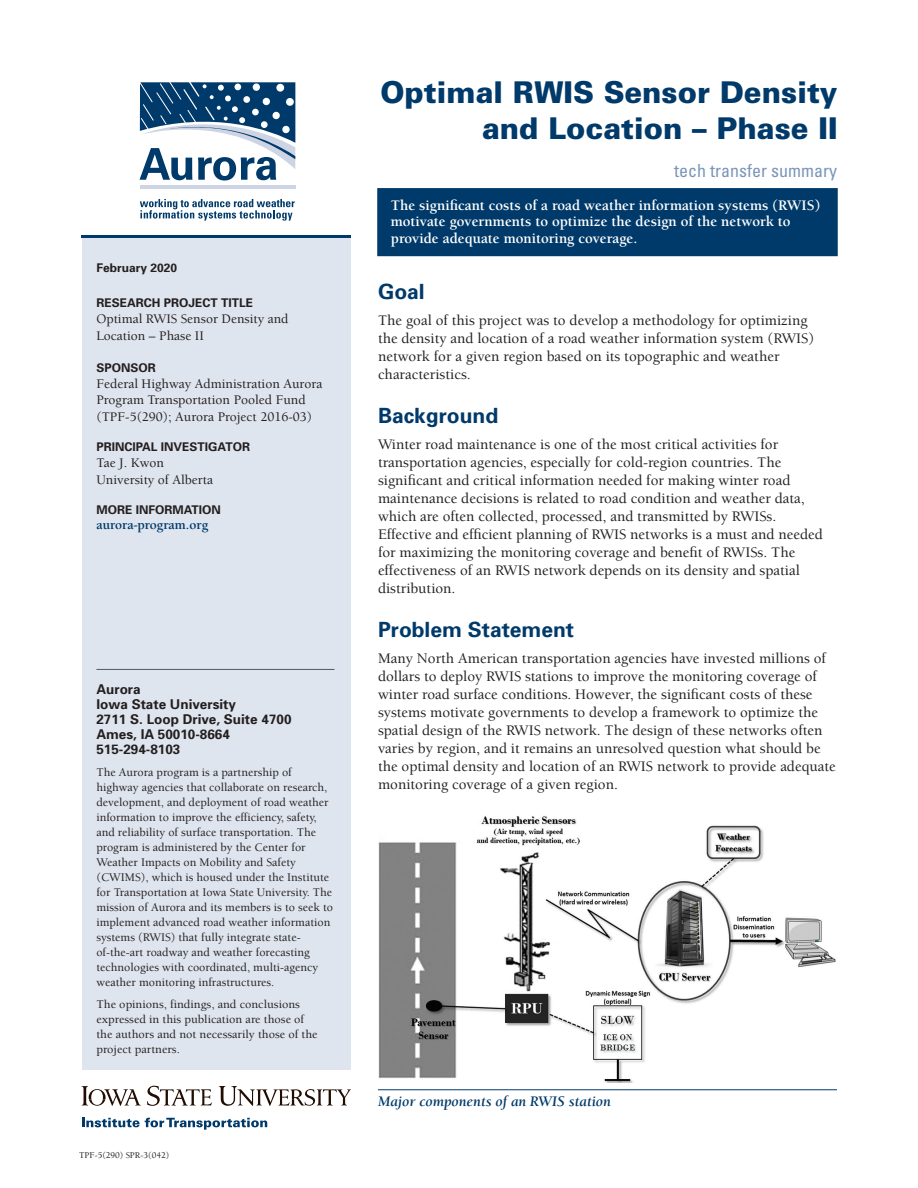
<style>
.page{position:relative;width:918px;height:1188px;background:#fff}
.page>*{position:absolute;margin:0;border:0;box-sizing:border-box;transform-origin:0 0}
.t1{font:900 30px/36px "Univers LT Std";color:#003a6a;text-align:right}
.Head_1{font:700 21px "Univers";color:#003a6a}
.tech_transfer_summar{font:condensed 18px "Univers";color:#7a95b8}
.Body_text{font:500 15px/18px "Berkeley Std";color:#231f20}
.pullout_sentence{font:700 15px/16.5px "Berkeley Std";color:#fff}
.t2{font:italic 700 15px "Berkeley Std";color:#003a6a}
.info{font:500 13.5px/16.2px "Berkeley Std";color:#231f20}
.address{font:700 13.5px "Univers";color:#231f20}
.info-2{font:700 13.5px "Berkeley Std";color:#003a6a}
.Aurora_summary{font:500 12px/15px "Berkeley Std";color:#231f20}
.label{font:700 12px "Univers";color:#231f20}
.date{font:700 12px "Univers";color:#231f20}
.Bird_Turd{font:500 9px "Berkeley Std";color:#231f20}
</style>
<div class="page">
<svg style="left:140px;top:199px;width:155px;height:22px"></svg>
<hr style="left:140px;top:186px;width:155px;height:3px;background:#cdd5e4">
<svg style="left:139px;top:82px;width:156px;height:99px"></svg>
<div style="left:377px;top:188px;width:461px;height:68px;background:#003a6a;border:2px solid #003a6a"></div>
<div style="left:82px;top:236px;width:268px;height:833px;background:#dfe5ee"></div>
<hr style="left:81px;top:235px;width:270px;height:3px;background:#003a6a">
<hr style="left:96px;top:669px;width:239px;height:1px;background:#57585a">
<svg style="left:82px;top:1086px;width:59px;height:20px"></svg>
<svg style="left:147px;top:1086px;width:65px;height:20px"></svg>
<svg style="left:219px;top:1086px;width:132px;height:20px"></svg>
<svg style="left:82px;top:1118px;width:185px;height:12px"></svg>
<img style="left:379px;top:816px;width:457px;height:267px">
<hr style="left:378px;top:1089px;width:459px;height:1px;background:#003a6a">
<p class="date" style="left:96px;top:260px;width:82px">February 2020</p>
<h1 class="label" style="left:96px;top:295px;width:158px">RESEARCH PROJECT TITLE</h1>
<p class="info" style="left:96px;top:311px;width:194px">Optimal RWIS Sensor Density and<br>Location – Phase II</p>
<h1 class="label" style="left:96px;top:360px;width:61px">SPONSOR</h1>
<p class="info" style="left:96px;top:376px;width:227px">Federal Highway Administration Aurora<br>Program Transportation Pooled Fund</p>
<p class="info" style="left:96px;top:409px;width:217px">(TPF-5(290); Aurora Project 2016-03)</p>
<h1 class="label" style="left:96px;top:439px;width:155px">PRINCIPAL INVESTIGATOR</h1>
<p class="info" style="left:96px;top:455px;width:69px">Tae J. Kwon</p>
<p class="info" style="left:96px;top:472px;width:118px">University of Alberta</p>
<h1 class="label" style="left:96px;top:502px;width:126px">MORE INFORMATION</h1>
<p class="info-2" style="left:96px;top:518px;width:113px">aurora-program.org</p>
<p class="address" style="left:96px;top:681px;width:46px">Aurora</p>
<p class="address" style="left:96px;top:696px;width:141px">Iowa State University</p>
<p class="address" style="left:96px;top:711px;width:197px">2711 S. Loop Drive, Suite 4700</p>
<p class="address" style="left:96px;top:726px;width:135px">Ames, IA 50010-8664</p>
<p class="address" style="left:96px;top:741px;width:86px">515-294-8103</p>
<p class="Aurora_summary" style="left:96px;top:765px;width:238px">The Aurora program is a partnership of highway agencies that collaborate on research, development, and deployment of road weather information to improve the efficiency, safety, and reliability of surface transportation. The program is administered by the Center for Weather Impacts on Mobility and Safety (CWIMS), which is housed under the Institute for Transportation at Iowa State University. The mission of Aurora and its members is to seek to implement advanced road weather information systems (RWIS) that fully integrate state&shy;of-the-art roadway and weather forecasting technologies with coordinated, multi-agency weather monitoring infrastructures.</p>
<p class="Aurora_summary" style="left:96px;top:997px;width:223px">The opinions, findings, and conclusions expressed in this publication are those of the authors and not necessarily those of the project partners.</p>
<p class="Bird_Turd" style="left:79px;top:1151px;width:92px">TPF-5(290) SPR-3(042)</p>
<p class="t1" style="left:380px;top:74px;width:459px">Optimal RWIS Sensor Density and Location – Phase II</p>
<p class="tech_transfer_summar" style="left:674px;top:159px;width:164px">tech transfer summary</p>
<p class="pullout_sentence" style="left:391px;top:197px;width:431px">The significant costs of a road weather information systems (RWIS) motivate governments to optimize the design of the network to provide adequate monitoring coverage.</p>
<h1 class="Head_1" style="left:378px;top:278px;width:48px">Goal</h1>
<p class="Body_text" style="left:378px;top:312px;width:438px">The goal of this project was to develop a methodology for optimizing the density and location of a road weather information system (RWIS) network for a given region based on its topographic and weather characteristics.</p>
<h1 class="Head_1" style="left:378px;top:402px;width:122px">Background</h1>
<p class="Body_text" style="left:378px;top:436px;width:446px">Winter road maintenance is one of the most critical activities for transportation agencies, especially for cold-region countries. The significant and critical information needed for making winter road maintenance decisions is related to road condition and weather data, which are often collected, processed, and transmitted by RWISs.<br>Effective and efficient planning of RWIS networks is a must and needed for maximizing the monitoring coverage and benefit of RWISs. The effectiveness of an RWIS network depends on its density and spatial distribution.</p>
<h1 class="Head_1" style="left:378px;top:616px;width:198px">Problem Statement</h1>
<p class="Body_text" style="left:378px;top:650px;width:459px">Many North American transportation agencies have invested millions of dollars to deploy RWIS stations to improve the monitoring coverage of winter road surface conditions. However, the significant costs of these systems motivate governments to develop a framework to optimize the spatial design of the RWIS network. The design of these networks often varies by region, and it remains an unresolved question what should be the optimal density and location of an RWIS network to provide adequate monitoring coverage of a given region.</p>
<p class="t2" style="left:378px;top:1093px;width:234px">Major components of an RWIS station</p>
</div>
